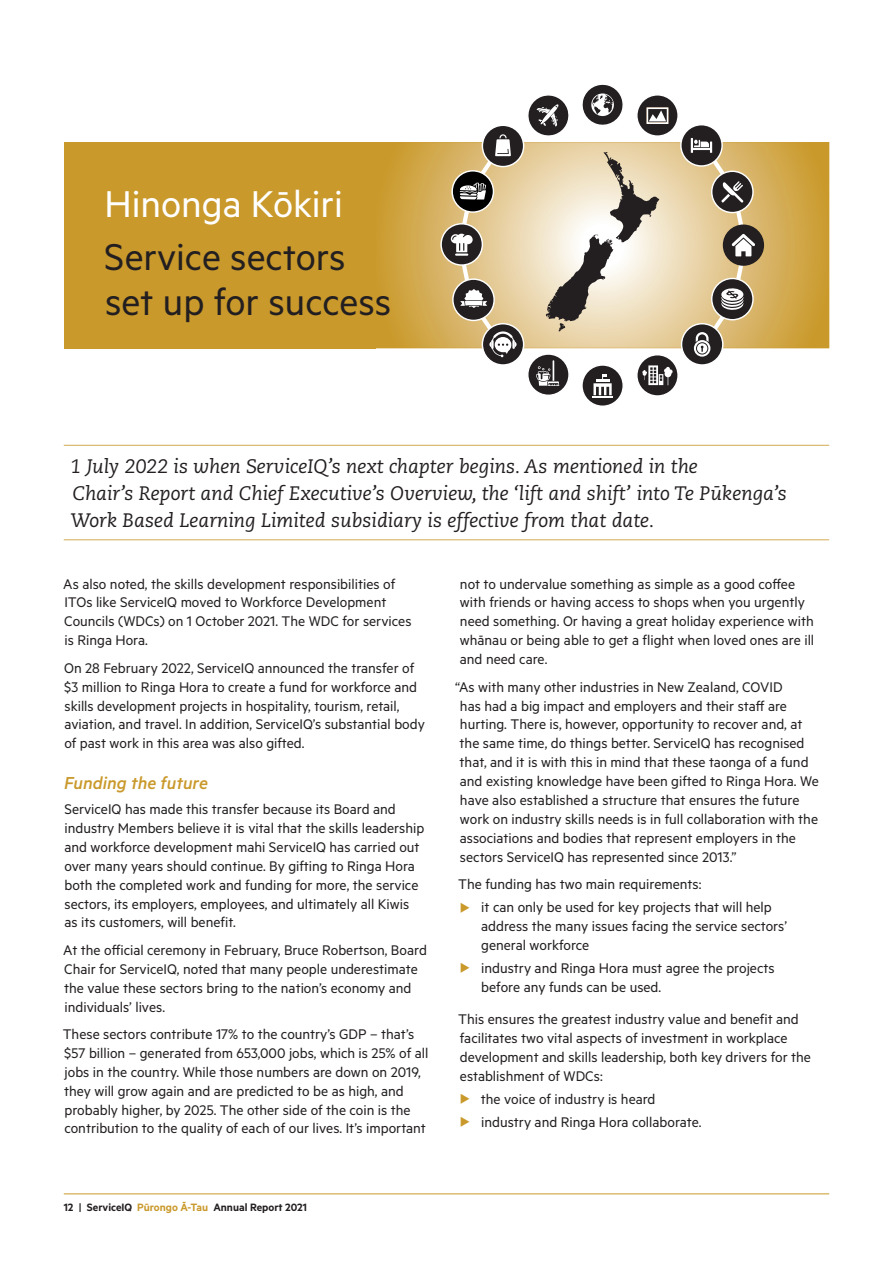
<style>
.page{position:relative;width:893px;height:1263px;background:#fff}
.page>*{position:absolute;margin:0;border:0;box-sizing:border-box;transform-origin:0 0}
.t1{font:42px/45px "Metric";color:#231f20}
.t2{font:42px "Metric";color:#fff}
.t3{font:italic 19.5px/27px "Caecilia LT Pro 56";color:#231f20}
.t4{font:italic 500 19.5px "Metric";color:#c9992b}
.t5{font:15.75px/18.9px "Metric";color:#231f20}
.t6{font:600 12px "Metric";color:#231f20}
.s1{font-weight:500}
.s2{color:#c9992b}
</style>
<div class="page">
<hr style="left:64px;top:1193px;width:765px;height:1px;background:#c9992b">
<hr style="left:64px;top:445px;width:765px;height:1px;background:#d3ab51">
<hr style="left:64px;top:539px;width:765px;height:1px;background:#d3ab51">
<svg style="left:377px;top:144px;width:450px;height:202px;background:#dbba74"></svg>
<svg style="left:546px;top:152px;width:114px;height:180px;background:#cdc3b0"></svg>
<svg style="left:528px;top:95px;width:41px;height:41px"></svg>
<svg style="left:582px;top:84px;width:41px;height:41px"></svg>
<div style="left:482px;top:125px;width:42px;height:42px;background:#231f20;border-radius:50%"></div>
<div style="left:482px;top:125px;width:42px;height:42px;border:1px solid #fff;border-radius:50%"></div>
<svg style="left:495px;top:134px;width:16px;height:22px"></svg>
<div style="left:681px;top:125px;width:41px;height:41px;background:#231f20;border-radius:50%"></div>
<div style="left:680px;top:124px;width:43px;height:43px;border:1px solid #fff;border-radius:50%"></div>
<svg style="left:691px;top:138px;width:21px;height:15px"></svg>
<div style="left:453px;top:279px;width:41px;height:41px;background:#231f20;border-radius:50%"></div>
<div style="left:452px;top:278px;width:43px;height:43px;border:1px solid #fff;border-radius:50%"></div>
<svg style="left:460px;top:289px;width:27px;height:19px"></svg>
<div style="left:465px;top:301px;width:18px;height:5px;background:#fff"></div>
<div style="left:712px;top:171px;width:41px;height:42px;background:#231f20;border-radius:50%"></div>
<div style="left:711px;top:171px;width:43px;height:42px;border:1px solid #fff;border-radius:50%"></div>
<svg style="left:721px;top:181px;width:22px;height:22px"></svg>
<div style="left:637px;top:95px;width:41px;height:41px;background:#231f20;border-radius:50%"></div>
<div style="left:636px;top:94px;width:43px;height:43px;border:1px solid #fff;border-radius:50%"></div>
<div style="left:647px;top:107px;width:21px;height:17px;border:2px solid #fff"></div>
<svg style="left:649px;top:110px;width:17px;height:11px"></svg>
<div style="left:441px;top:224px;width:41px;height:41px;background:#231f20;border-radius:50%"></div>
<div style="left:440px;top:223px;width:43px;height:43px;border:1px solid #fff;border-radius:50%"></div>
<svg style="left:451px;top:234px;width:22px;height:22px"></svg>
<div style="left:452px;top:171px;width:41px;height:41px;background:#000;border-radius:50%"></div>
<div style="left:451px;top:170px;width:43px;height:43px;border:1px solid #fff;border-radius:50%"></div>
<svg style="left:460px;top:183px;width:26px;height:17px"></svg>
<svg style="left:637px;top:355px;width:41px;height:41px"></svg>
<div style="left:636px;top:354px;width:43px;height:43px;border:1px solid #fff;border-radius:50%"></div>
<div style="left:582px;top:365px;width:41px;height:41px;background:#231f20;border-radius:50%"></div>
<div style="left:581px;top:364px;width:43px;height:43px;border:1px solid #fff;border-radius:50%"></div>
<div style="left:723px;top:224px;width:41px;height:42px;background:#231f20;border-radius:50%"></div>
<svg style="left:732px;top:234px;width:23px;height:22px"></svg>
<svg style="left:712px;top:278px;width:41px;height:42px"></svg>
<div style="left:711px;top:278px;width:43px;height:42px;border:1px solid #fff;border-radius:50%"></div>
<div style="left:681px;top:324px;width:42px;height:41px;background:#231f20;border-radius:50%"></div>
<div style="left:681px;top:323px;width:42px;height:43px;border:1px solid #fff;border-radius:50%"></div>
<svg style="left:720px;top:287px;width:25px;height:24px"></svg>
<svg style="left:694px;top:332px;width:16px;height:25px"></svg>
<svg style="left:482px;top:324px;width:42px;height:41px"></svg>
<div style="left:482px;top:323px;width:42px;height:43px;border:1px solid #fff;border-radius:50%"></div>
<svg style="left:489px;top:331px;width:28px;height:26px"></svg>
<div style="left:528px;top:354px;width:41px;height:41px;background:#231f20;border-radius:50%"></div>
<div style="left:527px;top:353px;width:43px;height:43px;border:1px solid #fff;border-radius:50%"></div>
<svg style="left:536px;top:360px;width:23px;height:26px"></svg>
<svg style="left:592px;top:374px;width:21px;height:23px"></svg>
<svg style="left:642px;top:365px;width:31px;height:20px"></svg>
<div style="left:64px;top:142px;width:311px;height:206px;background:#c9992b"></div>
<h1 class="t2" style="left:105px;top:179px;width:240px">Hinonga Kōkiri</h1>
<h1 class="t1" style="left:104px;top:233px;width:289px">Service sectors set up for success</h1>
<p class="t3" style="left:70px;top:453px;width:718px">1 July 2022 is when ServiceIQ’s next chapter begins. As mentioned in the<br>Chair’s Report and Chief Executive’s Overview, the ‘lift and shift’ into Te Pūkenga’s<br>Work Based Learning Limited subsidiary is effective from that date.</p>
<p class="t5" style="left:63px;top:574px;width:350px">As also noted, the skills development responsibilities of ITOs like ServiceIQ moved to Workforce Development Councils (WDCs) on 1 October 2021. The WDC for services is Ringa Hora.</p>
<p class="t5" style="left:64px;top:658px;width:362px">On 28 February 2022, ServiceIQ announced the transfer of $3 million to Ringa Hora to create a fund for workforce and skills development projects in hospitality, tourism, retail, aviation, and travel. In addition, ServiceIQ’s substantial body of past work in this area was also gifted.</p>
<p class="t4" style="left:64px;top:771px;width:146px">Funding the future</p>
<p class="t5" style="left:64px;top:799px;width:361px">ServiceIQ has made this transfer because its Board and industry Members believe it is vital that the skills leadership and workforce development mahi ServiceIQ has carried out over many years should continue. By gifting to Ringa Hora both the completed work and funding for more, the service sectors, its employers, employees, and ultimately all Kiwis as its customers, will benefit.</p>
<p class="t5" style="left:63px;top:940px;width:365px">At the official ceremony in February, Bruce Robertson, Board Chair for ServiceIQ, noted that many people underestimate the value these sectors bring to the nation’s economy and individuals’ lives.</p>
<p class="t5" style="left:63px;top:1024px;width:367px">These sectors contribute 17% to the country’s GDP – that’s $57 billion – generated from 653,000 jobs, which is 25% of all jobs in the country. While those numbers are down on 2019, they will grow again and are predicted to be as high, and probably higher, by 2025. The other side of the coin is the contribution to the quality of each of our lives. It’s important</p>
<p class="t6" style="left:64px;top:1200px;width:245px">12 <span class="s1">|</span> ServiceIQ <span class="s2">Pūrongo Ā-Tau</span> Annual Report 2021</p>
<p class="t5" style="left:460px;top:574px;width:356px">not to undervalue something as simple as a good coffee with friends or having access to shops when you urgently need something. Or having a great holiday experience with whānau or being able to get a flight when loved ones are ill and need care.</p>
<p class="t5" style="left:455px;top:677px;width:365px">“As with many other industries in New Zealand, COVID<br>has had a big impact and employers and their staff are hurting. There is, however, opportunity to recover and, at the same time, do things better. ServiceIQ has recognised that, and it is with this in mind that these taonga of a fund and existing knowledge have been gifted to Ringa Hora. We have also established a structure that ensures the future work on industry skills needs is in full collaboration with the associations and bodies that represent employers in the sectors ServiceIQ has represented since 2013.”</p>
<p class="t5" style="left:458px;top:874px;width:245px">The funding has two main requirements:</p>
<p class="t5" style="left:481px;top:897px;width:307px;text-indent:-21px"><span class="s2">◆</span> it can only be used for key projects that will help address the many issues facing the service sectors’ general workforce</p>
<p class="t5" style="left:481px;top:958px;width:295px;text-indent:-21px"><span class="s2">◆</span> industry and Ringa Hora must agree the projects before any funds can be used.</p>
<p class="t5" style="left:458px;top:1009px;width:354px">This ensures the greatest industry value and benefit and facilitates two vital aspects of investment in workplace development and skills leadership, both key drivers for the establishment of WDCs:</p>
<p class="t5" style="left:460px;top:1089px;width:197px"><span class="s2">◆</span> the voice of industry is heard</p>
<p class="t5" style="left:460px;top:1112px;width:243px"><span class="s2">◆</span> industry and Ringa Hora collaborate.</p>
</div>
